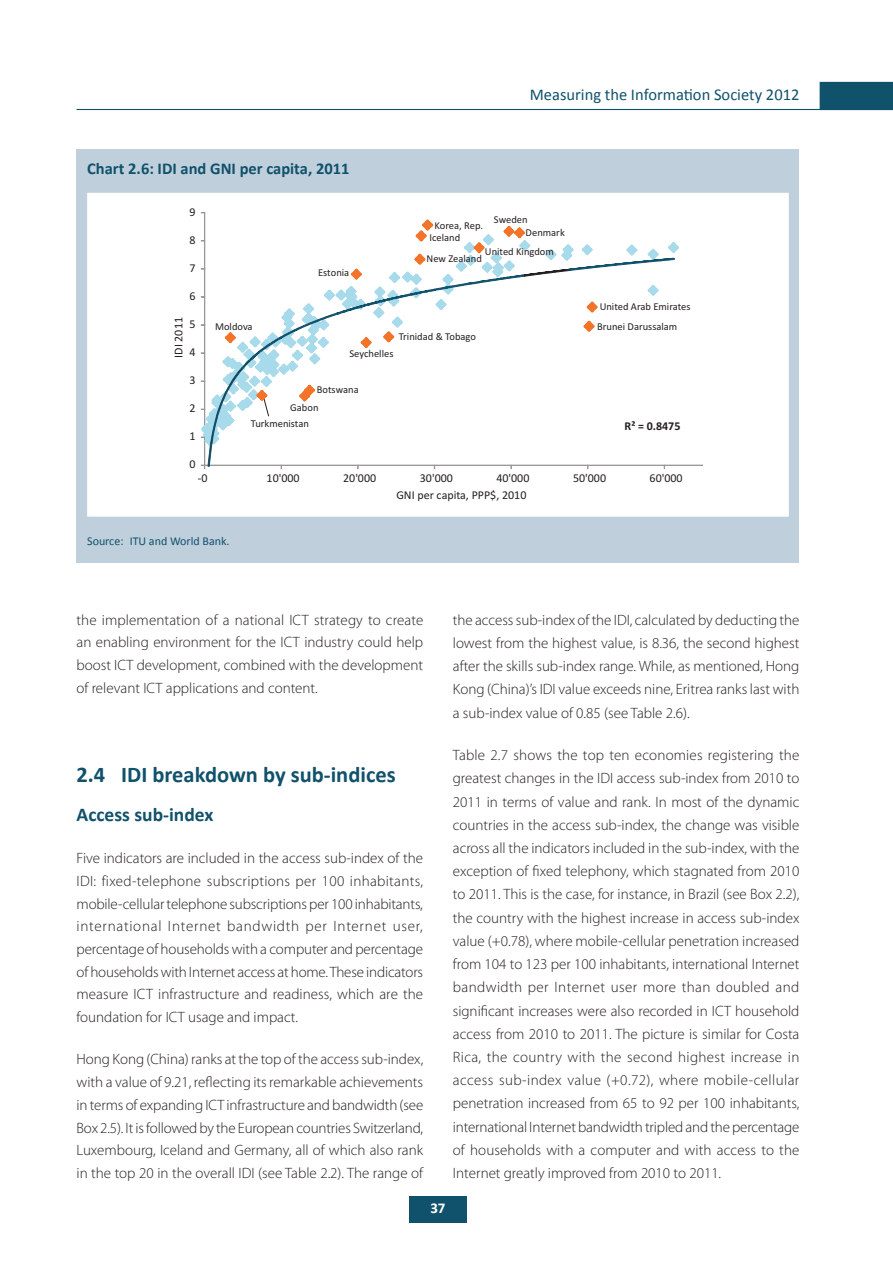
<style>
.page{position:relative;width:893px;height:1263px;background:#fff}
.page>*{position:absolute;margin:0;border:0;box-sizing:border-box;transform-origin:0 0}
.t1{font:700 22.5px "Calibri";color:#10516b}
.t2{font:700 19.5px "Calibri";color:#10516b}
.t3{font:16.5px "Calibri";color:#10516b}
.t4{font:700 16.5px "Calibri";color:#10516b}
.t5{font:300 15px/23.2px "Myriad Pro";color:#231f20;text-align:justify}
.t6{font:700 15px "Calibri";color:#fff}
.t7{font:12px "Calibri";color:#231f20}
.t8{font:12px "Calibri";color:#10516b}
.t9{font:700 12px "Calibri";color:#231f20}
.t10{font:10.5px/12px "Calibri";color:#231f20}
</style>
<div class="page">
<div style="left:409px;top:1196px;width:58px;height:26px;background:#10516b"></div>
<hr style="left:77px;top:109px;width:816px;height:1px;background:#10516b">
<div style="left:820px;top:82px;width:73px;height:27px;background:#10516b"></div>
<div style="left:77px;top:149px;width:722px;height:413px;background:#bfcfdc"></div>
<div style="left:87px;top:193px;width:702px;height:324px;background:#fff;border:2px solid #fff"></div>
<div style="left:204px;top:213px;width:1px;height:252px;border:1px solid #989999"></div>
<div style="left:205px;top:465px;width:498px;height:1px;border:1px solid #989999"></div>
<svg style="left:201px;top:219px;width:478px;height:250px"></svg>
<p class="t4" style="left:87px;top:158px;width:264px">Chart 2.6: IDI and GNI per capita, 2011</p>
<p class="t7" style="left:189px;top:207px;width:8px">9</p>
<p class="t7" style="left:189px;top:235px;width:8px">8</p>
<p class="t7" style="left:189px;top:263px;width:8px">7</p>
<p class="t7" style="left:189px;top:291px;width:8px">6</p>
<p class="t10" style="left:318px;top:268px;width:33px">Estonia</p>
<p class="t3" style="left:530px;top:84px;width:271px">Measuring the Information Society 2012</p>
<p class="t10" style="left:494px;top:214px;width:35px">Sweden</p>
<p class="t10" style="left:485px;top:246px;width:70px">United Kingdom</p>
<p class="t10" style="left:429px;top:220px;width:55px;text-indent:5px">Korea, Rep.<br>Iceland</p>
<p class="t10" style="left:526px;top:227px;width:41px">Denmark</p>
<p class="t10" style="left:427px;top:253px;width:57px">New Zealand</p>
<p class="t7" style="left:174px;top:358px;width:42px;rotate:-90deg">IDI 2011</p>
<p class="t7" style="left:189px;top:320px;width:8px">5</p>
<p class="t7" style="left:189px;top:348px;width:8px">4</p>
<p class="t7" style="left:189px;top:376px;width:8px">3</p>
<p class="t7" style="left:189px;top:404px;width:8px">2</p>
<p class="t7" style="left:189px;top:432px;width:8px">1</p>
<p class="t7" style="left:189px;top:460px;width:8px">0</p>
<p class="t10" style="left:215px;top:321px;width:39px">Moldova</p>
<p class="t10" style="left:399px;top:331px;width:79px">Trinidad &amp; Tobago</p>
<p class="t10" style="left:349px;top:348px;width:46px">Seychelles</p>
<p class="t10" style="left:290px;top:382px;width:70px;line-height:17.2px;text-indent:27px">Botswana<br>Gabon</p>
<p class="t10" style="left:251px;top:419px;width:59px">Turkmenistan</p>
<p class="t10" style="left:597px;top:297px;width:95px;line-height:19.8px">United Arab Emirates<br>Brunei Darussalam</p>
<p class="t9" style="left:625px;top:421px;width:57px">R² = 0.8475</p>
<p class="t7" style="left:198px;top:474px;width:11px">-0</p>
<p class="t7" style="left:267px;top:474px;width:35px">10'000</p>
<p class="t7" style="left:343px;top:474px;width:35px">20'000</p>
<p class="t7" style="left:420px;top:474px;width:35px">30'000</p>
<p class="t7" style="left:496px;top:474px;width:35px">40'000</p>
<p class="t7" style="left:573px;top:474px;width:35px">50'000</p>
<p class="t7" style="left:650px;top:474px;width:35px">60'000</p>
<p class="t7" style="left:396px;top:490px;width:132px">GNI per capita, PPP$, 2010</p>
<p class="t8" style="left:87px;top:533px;width:144px">Source: ITU and World Bank.</p>
<p class="t5" style="left:77px;top:608px;width:348px;line-height:22.6px">the implementation of a national ICT strategy to create an enabling environment for the ICT industry could help boost ICT development, combined with the development of relevant ICT applications and content.</p>
<h1 class="t1" style="left:77px;top:760px;width:321px">2.4 IDI breakdown by sub-indices</h1>
<h2 class="t2" style="left:77px;top:802px;width:138px">Access sub-index</h2>
<p class="t5" style="left:77px;top:847px;width:348px;line-height:22.6px">Five indicators are included in the access sub-index of the IDI: fixed-telephone subscriptions per 100 inhabitants, mobile-cellular telephone subscriptions per 100 inhabitants, international Internet bandwidth per Internet user, percentage of households with a computer and percentage of households with Internet access at home. These indicators measure ICT infrastructure and readiness, which are the foundation for ICT usage and impact.</p>
<p class="t5" style="left:77px;top:1048px;width:348px;line-height:22.6px">Hong Kong (China) ranks at the top of the access sub-index, with a value of 9.21, reflecting its remarkable achievements in terms of expanding ICT infrastructure and bandwidth (see Box 2.5). It is followed by the European countries Switzerland, Luxembourg, Iceland and Germany, all of which also rank in the top 20 in the overall IDI (see Table 2.2). The range of</p>
<p class="t5" style="left:453px;top:608px;width:348px">the access sub-index of the IDI, calculated by deducting the lowest from the highest value, is 8.36, the second highest after the skills sub-index range. While, as mentioned, Hong Kong (China)’s IDI value exceeds nine, Eritrea ranks last with a sub-index value of 0.85 (see Table 2.6).</p>
<p class="t5" style="left:453px;top:743px;width:348px">Table 2.7 shows the top ten economies registering the greatest changes in the IDI access sub-index from 2010 to 2011 in terms of value and rank. In most of the dynamic countries in the access sub-index, the change was visible across all the indicators included in the sub-index, with the exception of fixed telephony, which stagnated from 2010 to 2011. This is the case, for instance, in Brazil (see Box 2.2), the country with the highest increase in access sub-index value (+0.78), where mobile-cellular penetration increased from 104 to 123 per 100 inhabitants, international Internet bandwidth per Internet user more than doubled and significant increases were also recorded in ICT household access from 2010 to 2011. The picture is similar for Costa Rica, the country with the second highest increase in access sub-index value (+0.72), where mobile-cellular penetration increased from 65 to 92 per 100 inhabitants, international Internet bandwidth tripled and the percentage of households with a computer and with access to the Internet greatly improved from 2010 to 2011.</p>
<p class="t6" style="left:430px;top:1198px;width:17px">37</p>
</div>
